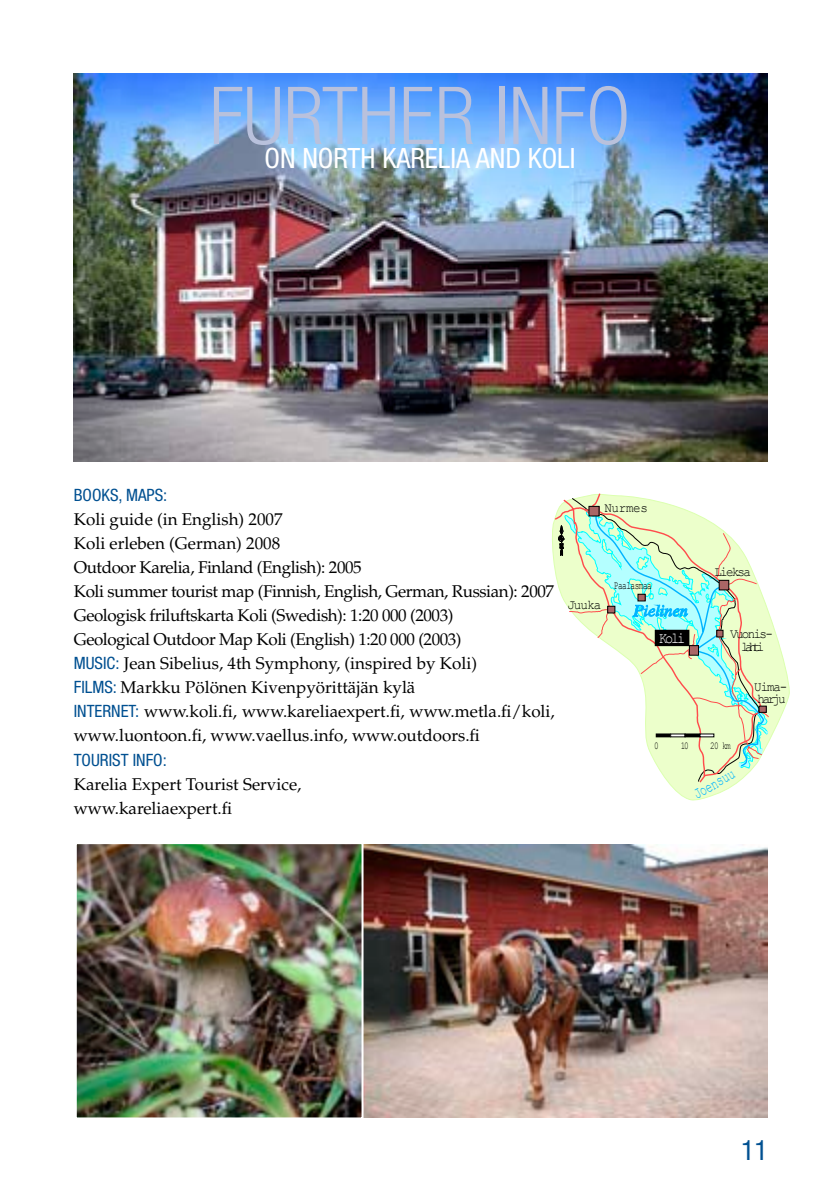
<style>
.page{position:relative;width:840px;height:1191px;background:#fff}
.page>*{position:absolute;margin:0;border:0;box-sizing:border-box;transform-origin:0 0}
.t1{font:300 condensed 80px "Helvetica Neue LT";color:#b9c1dc}
.t2{font:condensed 28px "Helvetica Neue LT";color:#fff}
.t3{font:condensed 28px "Helvetica Neue LT";color:#005091}
.t4{font:17px/24px "Palatino";color:#000}
.t5{font:condensed 17px "Helvetica Neue LT";color:#005091}
.t6{font:16.4px "Courier New";color:#00b4ff;scale:.68 1}
.t7{font:15.4px "Courier New";color:#fff;scale:.87 1}
.t8{font:13.4px/12.4px "Courier New";letter-spacing:-.13em;color:#000;text-align:center;scale:.93 1}
.t9{font:13.4px/12.4px "Courier New";letter-spacing:-.19em;color:#000;scale:.93 1}
.t10{font:11.6px "Courier New";letter-spacing:-.06em;color:#000;scale:.67 1}
.t11{font:10.6px "Courier New";color:#000;scale:.73 1}
.s1{font-family:"Helvetica Neue LT";font-stretch:condensed;color:#005091}
</style>
<div class="page">
<img style="left:74px;top:74px;width:692px;height:387px">
<svg style="left:552px;top:520px;width:237px;height:281px"></svg>
<svg style="left:554px;top:493px;width:208px;height:290px"></svg>
<div style="left:588px;top:506px;width:11px;height:10px;border:1px solid #000"></div>
<svg style="left:558px;top:507px;width:209px;height:261px"></svg>
<img style="left:363px;top:844px;width:404px;height:273px">
<img style="left:78px;top:845px;width:282px;height:271px">
<div style="left:75px;top:842px;width:288px;height:277px;border:2px solid #fff"></div>
<h1 class="t1" style="left:209px;top:70px;width:422px">FURTHER INFO</h1>
<h2 class="t2" style="left:264px;top:142px;width:312px">ON NORTH KARELIA AND KOLI</h2>
<p class="t5" style="left:74px;top:485px;width:95px">BOOKS, MAPS:</p>
<p class="t4" style="left:74px;top:507px;width:482px">Koli guide (in English) 2007<br>Koli erleben (German) 2008<br>Outdoor Karelia, Finland (English): 2005<br>Koli summer tourist map (Finnish, English, German, Russian): 2007<br>Geologisk friluftskarta Koli (Swedish): 1:20 000 (2003)<br>Geological Outdoor Map Koli (English) 1:20 000 (2003)<br><span class="s1">MUSIC:</span> Jean Sibelius, 4th Symphony, (inspired by Koli)<br><span class="s1">FILMS :</span> Markku Pölönen Kivenpyörittäjän kylä<br><span class="s1">INTERNET:</span> www.koli.fi, www.kareliaexpert.fi, www.metla.fi/koli, www.luontoon.fi, www.vaellus.info, www.outdoors.fi</p>
<p class="t5" style="left:74px;top:750px;width:94px">TOURIST INFO:</p>
<p class="t4" style="left:74px;top:773px;width:229px">Karelia Expert Tourist Service, www.kareliaexpert.fi</p>
<p class="t8" style="left:604px;top:501px;width:48px">Nurmes</p>
<p class="t8" style="left:567px;top:598px;width:38px">Juuka</p>
<p class="t10" style="left:613px;top:578px;width:58px">Paalasmaa</p>
<p class="t7" style="left:658px;top:629px;width:31px">Koli</p>
<p class="t8" style="left:714px;top:564px;width:41px">Lieksa</p>
<p class="t8" style="left:729px;top:627px;width:47px">Vuonis&shy;lahti</p>
<p class="t9" style="left:753px;top:680px;width:37px">Uima&shy;harju</p>
<p class="t11" style="left:654px;top:739px;width:8px">0</p>
<p class="t11" style="left:680px;top:739px;width:13px">10</p>
<p class="t11" style="left:709px;top:739px;width:30px">20 km</p>
<p class="t6" style="left:689px;top:786px;width:68px;rotate:-30deg">Joensuu</p>
<h2 class="t3" style="left:740px;top:1134px;width:12px">11</h2>
</div>
